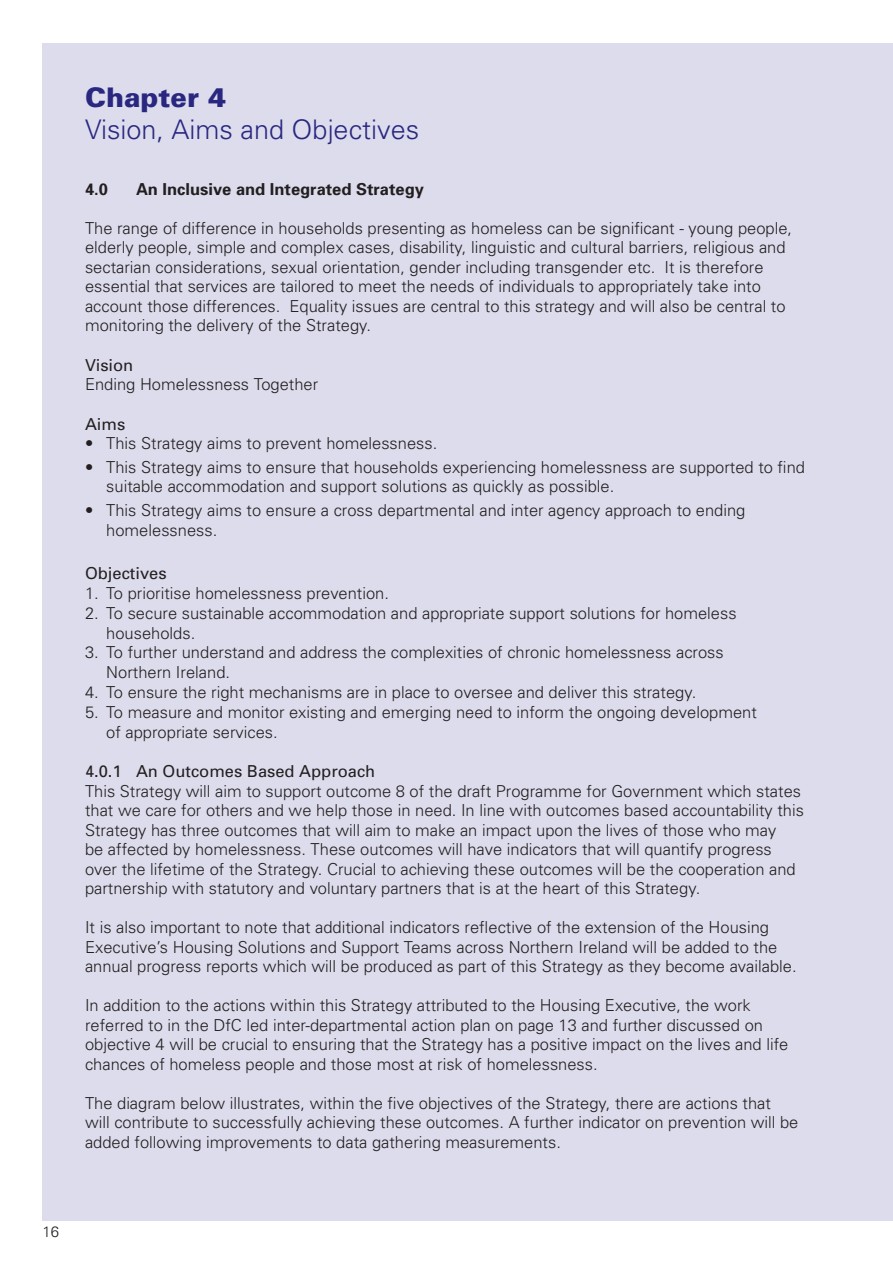
<style>
.page{position:relative;width:893px;height:1263px;background:#fff}
.page>*{position:absolute;margin:0;border:0;box-sizing:border-box;transform-origin:0 0}
.H_Heading{font:300 27px "Univers";color:#292780}
.H_Heading-2{font:900 27px "Univers";color:#292780}
.P_Body_bullet{font:300 16.5px/19.5px "Univers";color:#231f20}
.P_Subhead_tab{font:700 16.5px "Univers";color:#231f20}
.P_Subhead_roman_tab{font:16.5px "Univers";color:#231f20}
.P_Body{font:300 16.5px "Univers";color:#231f20}
.P_Subhead_tab-2{font:16.5px "Univers";color:#231f20}
.P_Subhead{font:16.5px "Univers";color:#231f20}
.t1{font:300 15px "Univers";color:#231f20}
</style>
<div class="page">
<div style="left:43px;top:43px;width:850px;height:1177px;background:#dddcec"></div>
<p class="H_Heading-2" style="left:85px;top:80px;width:142px">Chapter 4</p>
<p class="H_Heading" style="left:85px;top:113px;width:336px">Vision, Aims and Objectives</p>
<p class="P_Subhead_tab" style="left:85px;top:178px;width:24px">4.0</p>
<p class="P_Subhead_tab" style="left:136px;top:178px;width:289px">An Inclusive and Integrated Strategy</p>
<p class="P_Body_bullet" style="left:85px;top:218px;width:709px">The range of difference in households presenting as homeless can be significant - young people, elderly people, simple and complex cases, disability, linguistic and cultural barriers, religious and sectarian considerations, sexual orientation, gender including transgender etc. It is therefore essential that services are tailored to meet the needs of individuals to appropriately take into account those differences. Equality issues are central to this strategy and will also be central to monitoring the delivery of the Strategy.</p>
<p class="P_Subhead" style="left:85px;top:354px;width:50px">Vision</p>
<p class="P_Body" style="left:85px;top:375px;width:235px">Ending Homelessness Together</p>
<p class="P_Subhead_tab-2" style="left:85px;top:414px;width:42px">Aims</p>
<p class="P_Body_bullet" style="left:85px;top:433px;width:354px">• This Strategy aims to prevent homelessness.</p>
<p class="P_Body_bullet" style="left:106px;top:457px;width:700px;text-indent:-21px">• This Strategy aims to ensure that households experiencing homelessness are supported to find suitable accommodation and support solutions as quickly as possible.</p>
<p class="P_Body_bullet" style="left:106px;top:500px;width:641px;text-indent:-21px">• This Strategy aims to ensure a cross departmental and inter agency approach to ending homelessness.</p>
<p class="P_Subhead_tab-2" style="left:85px;top:563px;width:83px">Objectives</p>
<p class="P_Body_bullet" style="left:85px;top:583px;width:305px">1. To prioritise homelessness prevention.</p>
<p class="P_Body_bullet" style="left:106px;top:603px;width:632px;text-indent:-21px">2. To secure sustainable accommodation and appropriate support solutions for homeless households.</p>
<p class="P_Body_bullet" style="left:106px;top:642px;width:619px;text-indent:-21px">3. To further understand and address the complexities of chronic homelessness across<br>Northern Ireland.</p>
<p class="P_Body_bullet" style="left:85px;top:682px;width:613px">4. To ensure the right mechanisms are in place to oversee and deliver this strategy.</p>
<p class="P_Body_bullet" style="left:106px;top:702px;width:652px;text-indent:-21px">5. To measure and monitor existing and emerging need to inform the ongoing development of appropriate services.</p>
<p class="P_Subhead_roman_tab" style="left:85px;top:761px;width:292px">4.0.1 An Outcomes Based Approach</p>
<p class="P_Body_bullet" style="left:85px;top:780px;width:720px">This Strategy will aim to support outcome 8 of the draft Programme for Government which states that we care for others and we help those in need. In line with outcomes based accountability this Strategy has three outcomes that will aim to make an impact upon the lives of those who may<br>be affected by homelessness. These outcomes will have indicators that will quantify progress over the lifetime of the Strategy. Crucial to achieving these outcomes will be the cooperation and partnership with statutory and voluntary partners that is at the heart of this Strategy.</p>
<p class="P_Body_bullet" style="left:85px;top:917px;width:713px">It is also important to note that additional indicators reflective of the extension of the Housing<br>Executive’s Housing Solutions and Support Teams across Northern Ireland will be added to the annual progress reports which will be produced as part of this Strategy as they become available.</p>
<p class="P_Body_bullet" style="left:85px;top:995px;width:705px">In addition to the actions within this Strategy attributed to the Housing Executive, the work referred to in the DfC led inter-departmental action plan on page 13 and further discussed on objective 4 will be crucial to ensuring that the Strategy has a positive impact on the lives and life chances of homeless people and those most at risk of homelessness.</p>
<p class="P_Body_bullet" style="left:85px;top:1092px;width:715px">The diagram below illustrates, within the five objectives of the Strategy, there are actions that will contribute to successfully achieving these outcomes. A further indicator on prevention will be added following improvements to data gathering measurements.</p>
<p class="t1" style="left:43px;top:1222px;width:18px">16</p>
</div>
